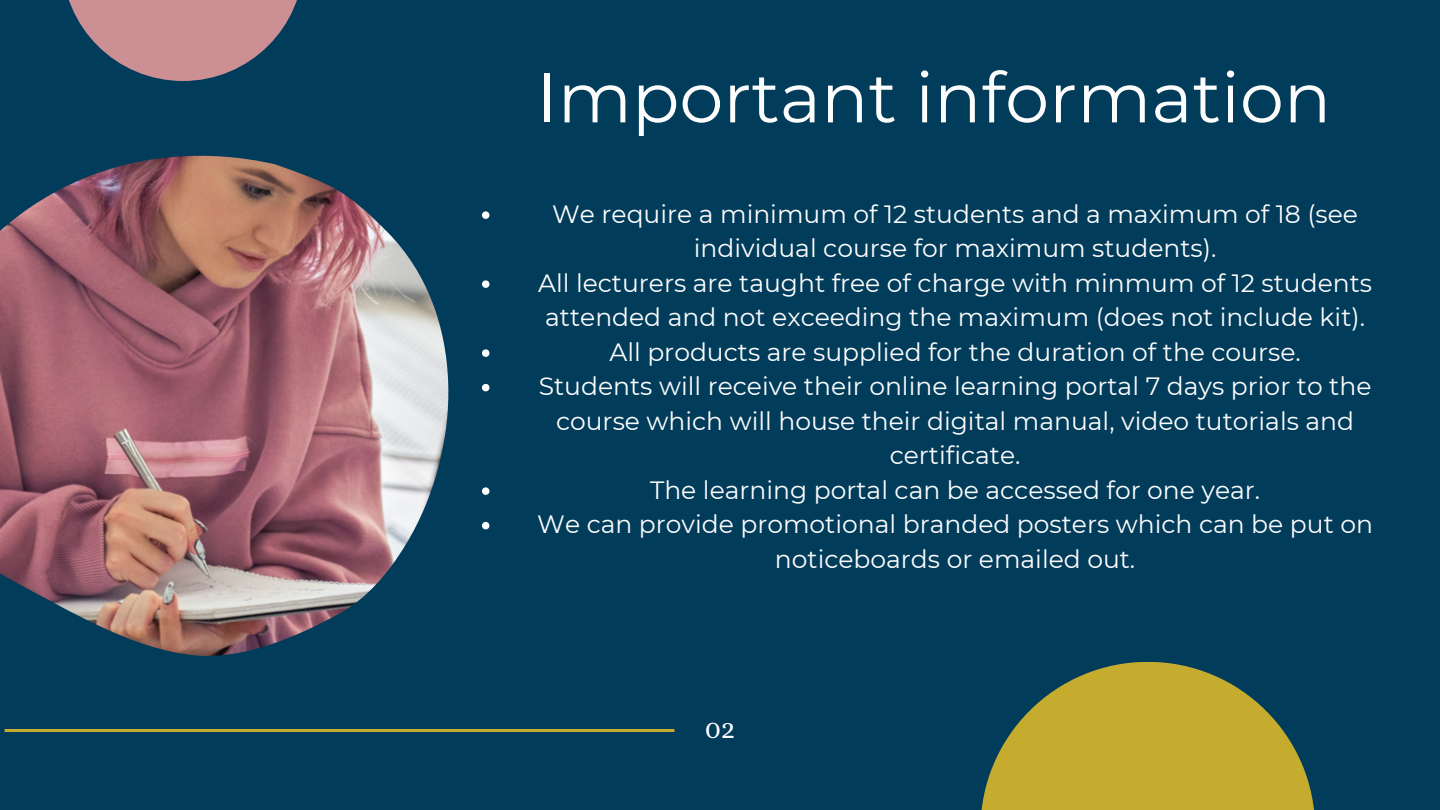
<style>
.page{position:relative;width:1440px;height:810px;background:#013c5b}
.page>*{position:absolute;margin:0;border:0;box-sizing:border-box;transform-origin:0 0}
.t1{font:70px "Montserrat";color:#fdfdfd}
.t2{font:28px "Alice";color:#fdfdfd}
.t3{font:25px/34.5px "Montserrat";color:#fdfdfd;text-align:center}
</style>
<div class="page">
<svg style="left:981px;top:662px;width:333px;height:148px;fill:#c5ac2f"></svg>
<hr style="left:5px;top:729px;width:669px;height:3px;background:#c5ac2f">
<svg style="left:69px;top:0;width:228px;height:81px;fill:#cc8f94"></svg>
<img style="left:0;top:155px;width:449px;height:501px">
<svg style="left:482px;top:211px;width:7px;height:8px"></svg>
<svg style="left:482px;top:280px;width:7px;height:8px"></svg>
<svg style="left:482px;top:349px;width:7px;height:8px"></svg>
<svg style="left:482px;top:384px;width:7px;height:7px"></svg>
<svg style="left:482px;top:487px;width:7px;height:8px"></svg>
<svg style="left:482px;top:522px;width:7px;height:7px"></svg>
<p class="t1" style="left:537px;top:55px;width:796px">Important information</p>
<p class="t3" style="left:552px;top:196px;width:807px">We require a minimum of 12 students and a maximum of 18 (see individual course for maximum students).</p>
<p class="t3" style="left:538px;top:265px;width:835px;text-align:left">All lecturers are taught free of charge with minmum of 12 students attended and not exceeding the maximum (does not include kit).</p>
<p class="t3" style="left:609px;top:334px;width:693px">All products are supplied for the duration of the course.</p>
<p class="t3" style="left:539px;top:369px;width:834px">Students will receive their online learning portal 7 days prior to the course which will house their digital manual, video tutorials and certificate.</p>
<p class="t3" style="left:650px;top:472px;width:612px">The learning portal can be accessed for one year.</p>
<p class="t3" style="left:537px;top:507px;width:837px">We can provide promotional branded posters which can be put on noticeboards or emailed out.</p>
<p class="t2" style="left:705px;top:713px;width:32px">02</p>
</div>
